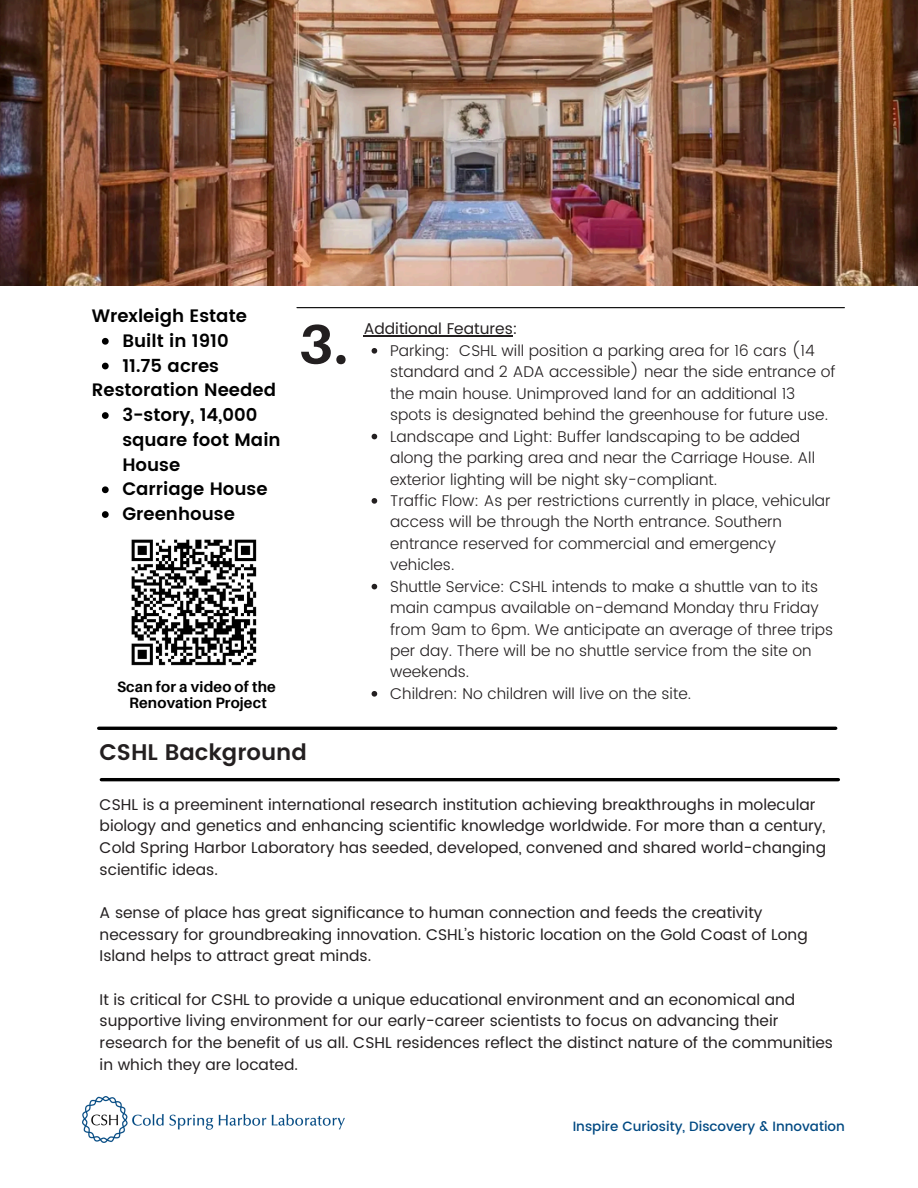
<style>
.page{position:relative;width:918px;height:1188px;background:#fff}
.page>*{position:absolute;margin:0;border:0;box-sizing:border-box;transform-origin:0 0}
.t1{font:700 55.35px "Aileron";color:#231f20}
.t2{font:600 22.65px "Poppins";color:#231f20}
.t3{font:600 18px/24.8px "Poppins";color:#000}
.t4{font:300 15.6px/21.5px "Poppins";color:#231f20}
.t5{font:15.6px "Poppins";color:#231f20}
.t6{font:15.45px/21.6px "Poppins";color:#231f20}
.t7{font:700 15px/15.8px "Aileron";letter-spacing:.01em;color:#000;text-align:center}
.t8{font:500 13.5px "Poppins";color:#004982}
</style>
<div class="page">
<img style="left:0;top:0;width:918px;height:285px">
<img style="left:83px;top:1096px;width:262px;height:46px">
<hr style="left:297px;top:307px;width:547px;height:1px;background:#000">
<hr style="left:99px;top:727px;width:737px;height:3px;background:#000">
<hr style="left:101px;top:778px;width:737px;height:3px;background:#000">
<hr style="left:364px;top:336px;width:149px;height:1px;background:#231f20">
<svg style="left:372px;top:348px;width:5px;height:6px"></svg>
<svg style="left:372px;top:434px;width:5px;height:5px"></svg>
<svg style="left:372px;top:498px;width:5px;height:6px"></svg>
<svg style="left:372px;top:584px;width:5px;height:5px"></svg>
<svg style="left:372px;top:691px;width:5px;height:6px"></svg>
<svg style="left:102px;top:338px;width:7px;height:7px"></svg>
<svg style="left:102px;top:363px;width:7px;height:6px"></svg>
<svg style="left:102px;top:412px;width:7px;height:7px"></svg>
<svg style="left:102px;top:486px;width:7px;height:7px"></svg>
<svg style="left:102px;top:511px;width:7px;height:7px"></svg>
<img style="left:131px;top:539px;width:126px;height:127px">
<h6 class="t3" style="left:92px;top:304px;width:157px">Wrexleigh Estate</h6>
<p class="t3" style="left:122px;top:328px;width:108px">Built in 1910</p>
<p class="t3" style="left:122px;top:353px;width:98px">11.75 acres</p>
<p class="t3" style="left:92px;top:378px;width:186px">Restoration Needed</p>
<p class="t3" style="left:122px;top:403px;width:160px">3-story, 14,000 square foot Main<br>House</p>
<p class="t3" style="left:122px;top:477px;width:147px">Carriage House</p>
<p class="t3" style="left:122px;top:502px;width:114px">Greenhouse</p>
<h2 class="t7" style="left:117px;top:679px;width:160px">Scan for a video of the<br>Renovation Project</h2>
<h3 class="t1" style="left:299px;top:310px;width:50px">3.</h3>
<p class="t5" style="left:364px;top:320px;width:155px">Additional Features:</p>
<p class="t4" style="left:390px;top:340px;width:447px">Parking: CSHL will position a parking area for 16 cars (14 standard and 2 ADA accessible) near the side entrance of the main house. Unimproved land for an additional 13 spots is designated behind the greenhouse for future use.</p>
<h3 class="t4" style="left:390px;top:426px;width:426px">Landscape and Light: Buffer landscaping to be added along the parking area and near the Carriage House. All exterior lighting will be night sky-compliant.</h3>
<p class="t4" style="left:390px;top:490px;width:442px">Traffic Flow: As per restrictions currently in place, vehicular access will be through the North entrance. Southern entrance reserved for commercial and emergency vehicles.</p>
<p class="t4" style="left:390px;top:576px;width:445px">Shuttle Service: CSHL intends to make a shuttle van to its main campus available on-demand Monday thru Friday from 9am to 6pm. We anticipate an average of three trips per day. There will be no shuttle service from the site on weekends.</p>
<p class="t4" style="left:390px;top:683px;width:303px">Children: No children will live on the site.</p>
<h1 class="t2" style="left:100px;top:739px;width:209px">CSHL Background</h1>
<p class="t6" style="left:100px;top:794px;width:728px">CSHL is a preeminent international research institution achieving breakthroughs in molecular biology and genetics and enhancing scientific knowledge worldwide. For more than a century, Cold Spring Harbor Laboratory has seeded, developed, convened and shared world-changing scientific ideas.</p>
<h5 class="t6" style="left:100px;top:902px;width:710px">A sense of place has great significance to human connection and feeds the creativity necessary for groundbreaking innovation. CSHL’s historic location on the Gold Coast of Long<br>Island helps to attract great minds.</h5>
<p class="t6" style="left:100px;top:989px;width:735px">It is critical for CSHL to provide a unique educational environment and an economical and supportive living environment for our early-career scientists to focus on advancing their research for the benefit of us all. CSHL residences reflect the distinct nature of the communities in which they are located.</p>
<p class="t8" style="left:573px;top:1118px;width:274px">Inspire Curiosity, Discovery &amp; Innovation</p>
</div>
